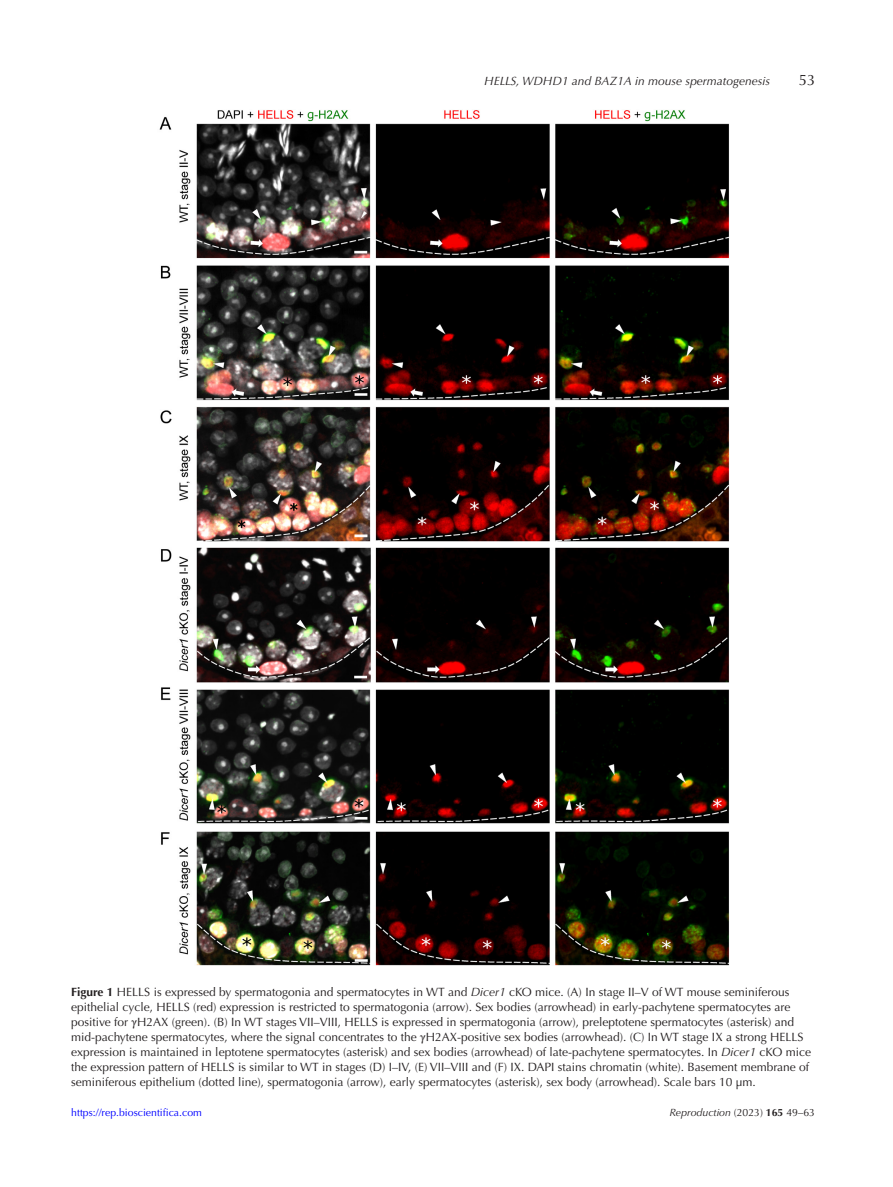
<style>
.page{position:relative;width:893px;height:1187px;background:#fff}
.page>*{position:absolute;margin:0;border:0;box-sizing:border-box;transform-origin:0 0}
.t1{font:15px "Optima LT Std";color:#231f20}
.FC{font:12px/15px "Optima LT Std";color:#231f20}
.t2{font:italic 12px "Optima LT Std";color:#231f20}
.t3{font:10.5px "Optima LT Std";color:#00f}
.t4{font:italic 10.5px "Optima LT Std";color:#231f20}
.s1{font-weight:700}
.s2{font-style:italic}
.s3{font-family:"STIX Two Text"}
.s4{font-style:normal}
.s5{font-weight:700;font-style:normal}
</style>
<div class="page">
<img style="left:159px;top:110px;width:570px;height:855px">
<p class="t2" style="left:484px;top:74px;width:287px">HELLS, WDHD1 and BAZ1A in mouse spermatogenesis</p>
<p class="t1" style="left:799px;top:71px;width:18px">53</p>
<p class="FC" style="left:71px;top:984px;width:741px"><span class="s1">Figure 1</span> HELLS is expressed by spermatogonia and spermatocytes in WT and <span class="s2">Dicer1</span> cKO mice. (A) In stage II–V of WT mouse seminiferous epithelial cycle, HELLS (red) expression is restricted to spermatogonia (arrow). Sex bodies (arrowhead) in early-pachytene spermatocytes are positive for <span class="s3">γ</span>H2AX (green). (B) In WT stages VII–VIII, HELLS is expressed in spermatogonia (arrow), preleptotene spermatocytes (asterisk) and mid-pachytene spermatocytes, where the signal concentrates to the <span class="s3">γ</span>H2AX-positive sex bodies (arrowhead). (C) In WT stage IX a strong HELLS expression is maintained in leptotene spermatocytes (asterisk) and sex bodies (arrowhead) of late-pachytene spermatocytes. In <span class="s2">Dicer1</span> cKO mice the expression pattern of HELLS is similar to WT in stages (D) I–IV, (E) VII–VIII and (F) IX. DAPI stains chromatin (white). Basement membrane of seminiferous epithelium (dotted line), spermatogonia (arrow), early spermatocytes (asterisk), sex body (arrowhead). Scale bars 10 µm.</p>
<p class="t3" style="left:71px;top:1105px;width:132px">https://rep.bioscientifica.com</p>
<p class="t4" style="left:669px;top:1105px;width:147px">Reproduction <span class="s4">(2023)</span> <span class="s5">165</span> <span class="s4">49–63</span></p>
</div>
